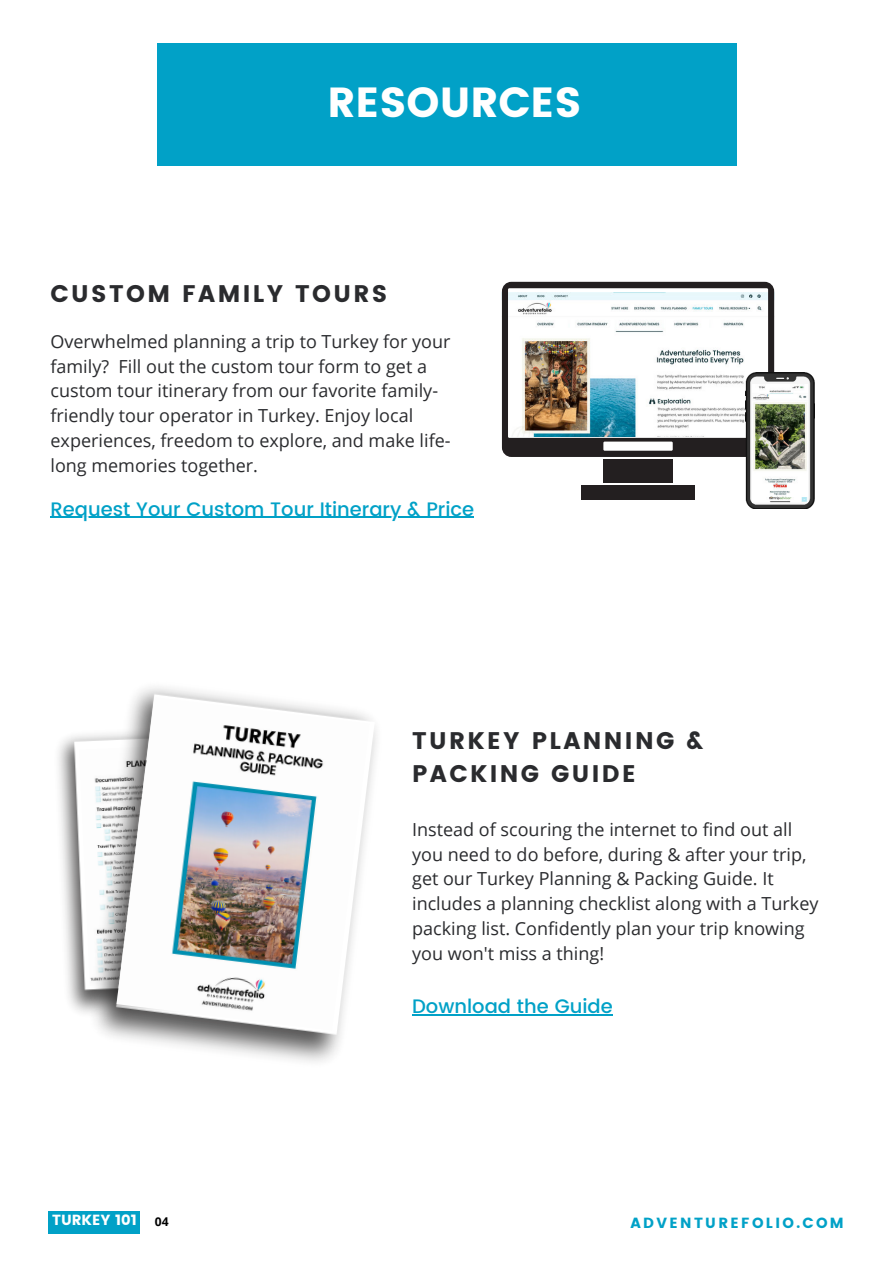
<style>
.page{position:relative;width:893px;height:1264px;background:#fff}
.page>*{position:absolute;margin:0;border:0;box-sizing:border-box;transform-origin:0 0}
.t1{font:42px "Poppins";color:#fff}
.t2{font:24px/32.5px "Poppins";letter-spacing:.1em;color:#2a2b2e}
.t3{font:500 19.5px "Poppins";color:#01a1c7}
.t4{font:18px/24.8px "Open Sans";color:#2a2b2e}
.t5{font:14.7px "Poppins";letter-spacing:.16em;color:#01a1c7}
.t6{font:14.7px "Poppins";color:#fff}
.s1{font-family:"Open Sans";font-weight:700;font-size:12.15px;color:#000}
</style>
<div class="page">
<div style="left:157px;top:43px;width:579px;height:123px;background:#01a1c7"></div>
<div style="left:49px;top:1210px;width:91px;height:23px;background:#01a1c7"></div>
<img style="left:58px;top:735px;width:21px;height:276px">
<img style="left:79px;top:687px;width:298px;height:375px">
<img style="left:116px;top:697px;width:253px;height:333px">
<div style="left:603px;top:459px;width:70px;height:24px;background:#231f20"></div>
<img style="left:502px;top:282px;width:272px;height:175px">
<div style="left:581px;top:486px;width:113px;height:14px;background:#231f20"></div>
<img style="left:745px;top:373px;width:69px;height:136px">
<img style="left:752px;top:384px;width:55px;height:118px">
<hr style="left:50px;top:516px;width:424px;height:2px;background:#01a1c7">
<hr style="left:412px;top:1014px;width:200px;height:1px;background:#01a1c7">
<h1 class="t1" style="left:327px;top:77px;width:256px">RESOURCES</h1>
<h2 class="t2" style="left:50px;top:277px;width:338px">CUSTOM FAMILY TOURS</h2>
<p class="t4" style="left:50px;top:328px;width:401px">Overwhelmed planning a trip to Turkey for your family? Fill out the custom tour form to get a custom tour itinerary from our favorite family&shy;friendly tour operator in Turkey. Enjoy local experiences, freedom to explore, and make life&shy;long memories together.</p>
<p class="t3" style="left:50px;top:494px;width:425px">Request Your Custom Tour Itinerary &amp; Price</p>
<h2 class="t2" style="left:412px;top:724px;width:292px">TURKEY PLANNING &amp;<br>PACKING GUIDE</h2>
<p class="t4" style="left:412px;top:816px;width:408px">Instead of scouring the internet to find out all you need to do before, during &amp; after your trip, get our Turkey Planning &amp; Packing Guide. It includes a planning checklist along with a Turkey packing list. Confidently plan your trip knowing you won't miss a thing!</p>
<p class="t3" style="left:412px;top:991px;width:202px">Download the Guide</p>
<p class="t6" style="left:52px;top:1211px;width:118px">TURKEY 101 <span class="s1">04</span></p>
<p class="t5" style="left:630px;top:1214px;width:215px">ADVENTUREFOLIO.COM</p>
</div>
